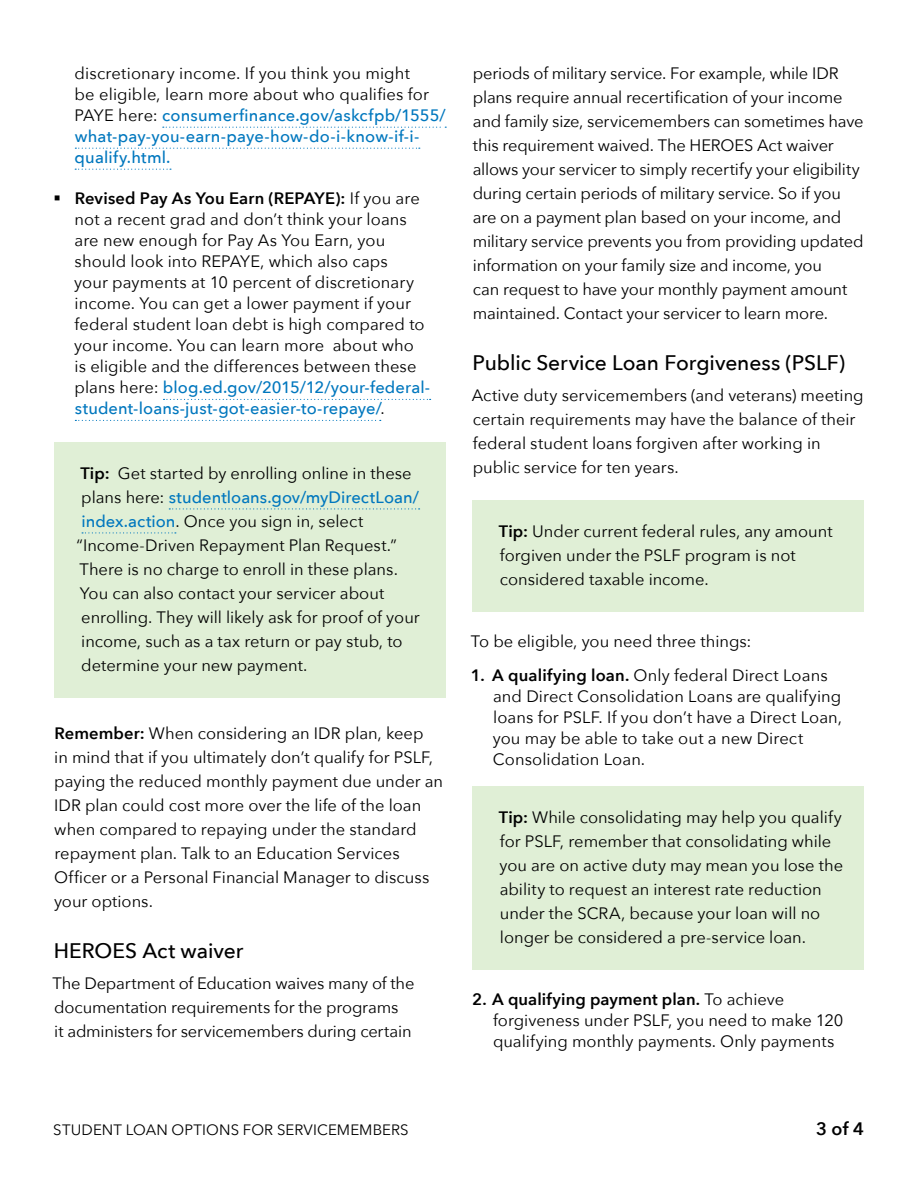
<style>
.page{position:relative;width:918px;height:1188px;background:#fff}
.page>*{position:absolute;margin:0;border:0;box-sizing:border-box;transform-origin:0 0}
.regular{font:500 21px "Avenir Next";letter-spacing:-.005em;color:#000}
.t1{font:600 18px "Avenir Next";color:#000}
.paragraph{font:16.5px/24px "Avenir Next";color:#000}
.unordered_list__no_b{font:16.5px/24px "Avenir Next";color:#000}
.unordered_list__no_b-2{font:500 16.5px/21px "Avenir Next";letter-spacing:.01em;color:#0077be}
.paragraph-2{font:15px "Avenir Next";letter-spacing:.01em;color:#000}
.s1{font-weight:400;color:#000}
.s2{font-weight:600}
.s3{font-weight:500;color:#0077be}
</style>
<div class="page">
<svg style="left:163px;top:127px;width:283px;height:1px"></svg>
<svg style="left:75px;top:148px;width:345px;height:1px"></svg>
<svg style="left:75px;top:169px;width:96px;height:1px"></svg>
<svg style="left:164px;top:399px;width:267px;height:1px"></svg>
<svg style="left:75px;top:420px;width:306px;height:1px"></svg>
<div style="left:54px;top:442px;width:392px;height:255px;background:#e0efd6"></div>
<svg style="left:169px;top:508px;width:251px;height:1px"></svg>
<svg style="left:82px;top:532px;width:94px;height:1px"></svg>
<div style="left:472px;top:501px;width:392px;height:111px;background:#e0efd6"></div>
<div style="left:472px;top:786px;width:392px;height:183px;background:#e0efd6"></div>
<p class="unordered_list__no_b-2" style="left:74px;top:62px;width:373px"><span class="s1">discretionary income. If you think you might<br>be eligible, learn more about who qualifies for PAYE here:</span> consumerfinance.gov/askcfpb/1555/ what-pay-you-earn-paye-how-do-i-know-if-i&shy;qualify.html.</p>
<p class="paragraph" style="left:74px;top:187px;width:357px;line-height:21px;text-indent:-21px">▪ <span class="s2">Revised Pay As You Earn (REPAYE):</span> If you are not a recent grad and don’t think your loans are new enough for Pay As You Earn, you should look into REPAYE, which also caps<br>your payments at 10 percent of discretionary income. You can get a lower payment if your federal student loan debt is high compared to your income. You can learn more about who<br>is eligible and the differences between these plans here: <span class="s3">blog.ed.gov/2015/12/your-federal&shy;student-loans-just-got-easier-to-repaye/</span>.</p>
<p class="unordered_list__no_b" style="left:80px;top:460px;width:333px"><span class="s2">Tip:</span> Get started by enrolling online in these</p>
<p class="unordered_list__no_b-2" style="left:81px;top:486px;width:339px"><span class="s1">plans here:</span> studentloans.gov/myDirectLoan/</p>
<p class="unordered_list__no_b" style="left:81px;top:508px;width:283px"><span class="s3">index.action</span>. Once you sign in, select</p>
<p class="unordered_list__no_b" style="left:76px;top:532px;width:322px">“Income-Driven Repayment Plan Request.”</p>
<p class="unordered_list__no_b" style="left:79px;top:556px;width:320px">There is no charge to enroll in these plans.</p>
<p class="unordered_list__no_b" style="left:80px;top:580px;width:306px">You can also contact your servicer about</p>
<p class="unordered_list__no_b" style="left:81px;top:604px;width:340px">enrolling. They will likely ask for proof of your</p>
<p class="unordered_list__no_b" style="left:81px;top:628px;width:323px">income, such as a tax return or pay stub, to</p>
<p class="unordered_list__no_b" style="left:81px;top:652px;width:228px">determine your new payment.</p>
<p class="paragraph" style="left:54px;top:721px;width:391px"><span class="s2">Remember:</span> When considering an IDR plan, keep<br>in mind that if you ultimately don’t qualify for PSLF, paying the reduced monthly payment due under an IDR plan could cost more over the life of the loan when compared to repaying under the standard repayment plan. Talk to an Education Services Officer or a Personal Financial Manager to discuss your options.</p>
<p class="regular" style="left:54px;top:933px;width:191px">HEROES Act waiver</p>
<p class="paragraph" style="left:52px;top:970px;width:363px">The Department of Education waives many of the documentation requirements for the programs<br>it administers for servicemembers during certain</p>
<p class="paragraph" style="left:473px;top:61px;width:392px">periods of military service. For example, while IDR plans require annual recertification of your income and family size, servicemembers can sometimes have this requirement waived. The HEROES Act waiver allows your servicer to simply recertify your eligibility during certain periods of military service. So if you are on a payment plan based on your income, and military service prevents you from providing updated information on your family size and income, you<br>can request to have your monthly payment amount maintained. Contact your servicer to learn more.</p>
<p class="regular" style="left:472px;top:345px;width:374px">Public Service Loan Forgiveness (PSLF)</p>
<p class="paragraph" style="left:472px;top:382px;width:393px">Active duty servicemembers (and veterans) meeting certain requirements may have the balance of their federal student loans forgiven after working in public service for ten years.</p>
<p class="paragraph" style="left:499px;top:519px;width:335px"><span class="s2">Tip:</span> Under current federal rules, any amount forgiven under the PSLF program is not considered taxable income.</p>
<p class="paragraph" style="left:471px;top:628px;width:282px">To be eligible, you need three things:</p>
<p class="paragraph" style="left:493px;top:664px;width:351px;line-height:21px;text-indent:-22px"><span class="s2">1. A qualifying loan.</span> Only federal Direct Loans and Direct Consolidation Loans are qualifying loans for PSLF. If you don’t have a Direct Loan, you may be able to take out a new Direct Consolidation Loan.</p>
<p class="unordered_list__no_b" style="left:499px;top:805px;width:346px"><span class="s2">Tip:</span> While consolidating may help you qualify for PSLF, remember that consolidating while you are on active duty may mean you lose the ability to request an interest rate reduction under the SCRA, because your loan will no longer be considered a pre-service loan.</p>
<p class="paragraph" style="left:493px;top:988px;width:352px;line-height:21px;text-indent:-21px"><span class="s2">2. A qualifying payment plan.</span> To achieve forgiveness under PSLF, you need to make 120 qualifying monthly payments. Only payments</p>
<p class="paragraph-2" style="left:53px;top:1117px;width:357px">STUDENT LOAN OPTIONS FOR SERVICEMEMBERS</p>
<p class="t1" style="left:816px;top:1113px;width:49px">3 of 4</p>
</div>
